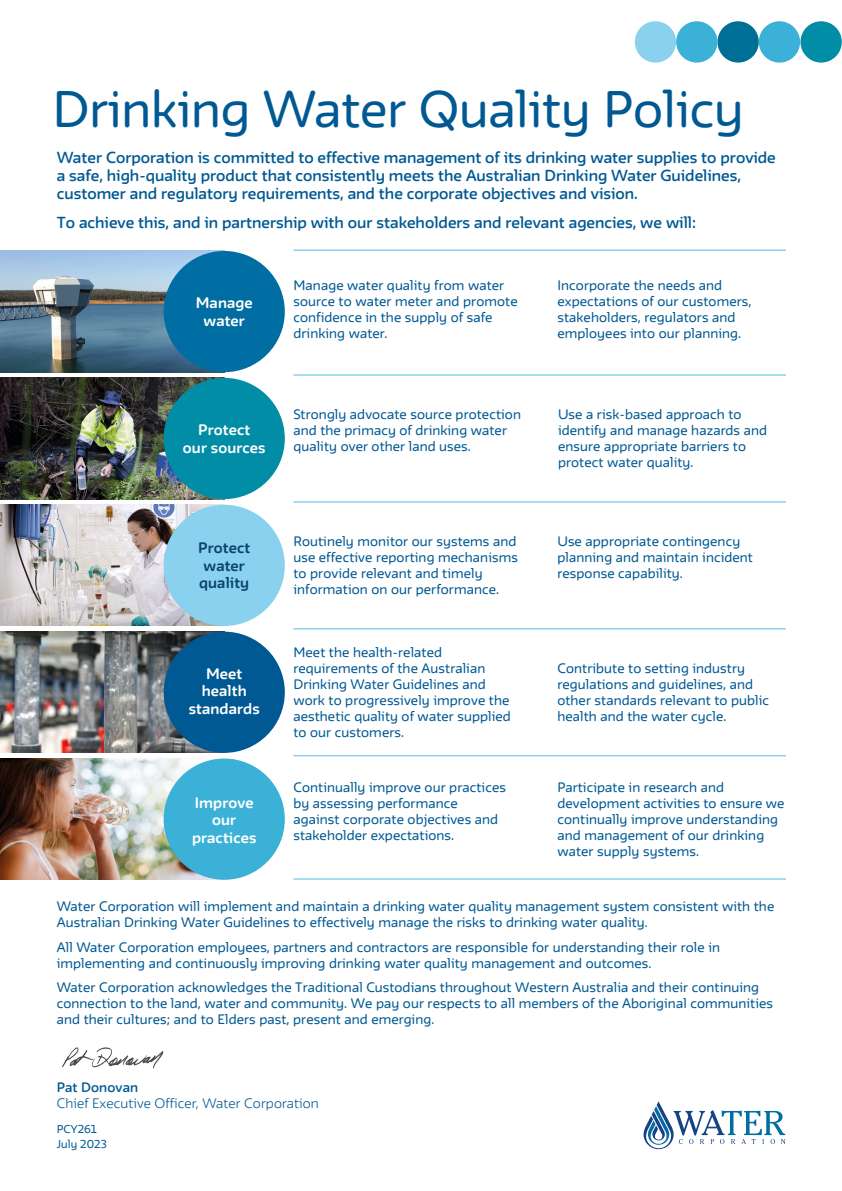
<style>
.page{position:relative;width:842px;height:1191px;background:#fff}
.page>*{position:absolute;margin:0;border:0;box-sizing:border-box;transform-origin:0 0}
.t1{font:45px "FWT Irma Round";color:#005993}
.t2{font:600 14px/18px "FWT Irma Round";color:#005993}
.Heading{font:700 13.3px/17.8px "FWT Irma Round";letter-spacing:.01em;color:#fff;text-align:center}
.Heading-2{font:700 13.3px/17.8px "FWT Irma Round";letter-spacing:.01em;color:#0d4370;text-align:center}
.Body{font:12px/16px "FWT Irma Round";letter-spacing:.01em;color:#005993}
.Body-2{font:300 12px "FWT Irma Round";letter-spacing:.01em;color:#005993}
.Body-3{font:600 12px "FWT Irma Round";letter-spacing:.01em;color:#005993}
.Body_10{font:10px "FWT Irma Round";letter-spacing:.01em;color:#005993}
</style>
<div class="page">
<img style="left:0;top:251px;width:217px;height:121px">
<img style="left:0;top:378px;width:217px;height:121px">
<img style="left:0;top:505px;width:217px;height:121px">
<img style="left:0;top:631px;width:217px;height:122px">
<img style="left:0;top:758px;width:217px;height:121px">
<div style="left:164px;top:251px;width:121px;height:121px;background:#006ea3;border-radius:50%"></div>
<div style="left:164px;top:378px;width:121px;height:121px;background:#008da5;border-radius:50%"></div>
<div style="left:164px;top:631px;width:121px;height:122px;background:#005993;border-radius:50%"></div>
<div style="left:164px;top:505px;width:121px;height:121px;background:#89d1ee;border-radius:50%"></div>
<div style="left:164px;top:758px;width:121px;height:121px;background:#3cb1d7;border-radius:50%"></div>
<hr style="left:293px;top:374px;width:493px;height:2px;background:#89d1ee">
<hr style="left:293px;top:249px;width:493px;height:2px;background:#89d1ee">
<hr style="left:293px;top:878px;width:493px;height:1px;background:#89d1ee">
<hr style="left:293px;top:628px;width:493px;height:1px;background:#89d1ee">
<hr style="left:293px;top:501px;width:493px;height:1px;background:#89d1ee">
<hr style="left:293px;top:755px;width:493px;height:1px;background:#89d1ee">
<svg style="left:643px;top:1101px;width:142px;height:48px"></svg>
<div style="left:717px;top:21px;width:42px;height:42px;background:#006f95;border-radius:50%"></div>
<div style="left:635px;top:21px;width:41px;height:42px;background:#89d1ee;border-radius:50%"></div>
<div style="left:759px;top:21px;width:41px;height:42px;background:#3cb1d7;border-radius:50%"></div>
<div style="left:676px;top:21px;width:41px;height:42px;background:#3cb1d7;border-radius:50%"></div>
<div style="left:800px;top:21px;width:42px;height:42px;background:#008da5;border-radius:50%"></div>
<img style="left:62px;top:1047px;width:102px;height:22px">
<p class="t1" style="left:52px;top:72px;width:693px">Drinking Water Quality Policy</p>
<p class="t2" style="left:57px;top:147px;width:720px">Water Corporation is committed to effective management of its drinking water supplies to provide a safe, high-quality product that consistently meets the Australian Drinking Water Guidelines, customer and regulatory requirements, and the corporate objectives and vision.</p>
<p class="t2" style="left:57px;top:212px;width:641px">To achieve this, and in partnership with our stakeholders and relevant agencies, we will:</p>
<p class="Heading" style="left:196px;top:293px;width:59px">Manage water</p>
<p class="Heading" style="left:183px;top:420px;width:84px">Protect<br>our sources</p>
<p class="Heading-2" style="left:198px;top:538px;width:53px">Protect water quality</p>
<p class="Heading" style="left:189px;top:663px;width:72px">Meet health standards</p>
<p class="Heading" style="left:192px;top:792px;width:66px">Improve our practices</p>
<p class="Body" style="left:293px;top:277px;width:226px">Manage water quality from water source to water meter and promote confidence in the supply of safe drinking water.</p>
<p class="Body" style="left:557px;top:277px;width:195px">Incorporate the needs and expectations of our customers, stakeholders, regulators and employees into our planning.</p>
<p class="Body" style="left:293px;top:405px;width:229px">Strongly advocate source protection and the primacy of drinking water quality over other land uses.</p>
<p class="Body" style="left:558px;top:405px;width:210px">Use a risk-based approach to identify and manage hazards and ensure appropriate barriers to protect water quality.</p>
<p class="Body" style="left:293px;top:532px;width:226px">Routinely monitor our systems and use effective reporting mechanisms to provide relevant and timely information on our performance.</p>
<p class="Body" style="left:557px;top:532px;width:197px">Use appropriate contingency planning and maintain incident response capability.</p>
<p class="Body" style="left:293px;top:643px;width:219px">Meet the health-related requirements of the Australian<br>Drinking Water Guidelines and work to progressively improve the aesthetic quality of water supplied to our customers.</p>
<p class="Body" style="left:557px;top:659px;width:213px">Contribute to setting industry regulations and guidelines, and other standards relevant to public health and the water cycle.</p>
<p class="Body" style="left:293px;top:778px;width:214px">Continually improve our practices by assessing performance against corporate objectives and stakeholder expectations.</p>
<p class="Body" style="left:557px;top:778px;width:229px">Participate in research and development activities to ensure we continually improve understanding and management of our drinking water supply systems.</p>
<p class="Body" style="left:57px;top:897px;width:719px">Water Corporation will implement and maintain a drinking water quality management system consistent with the<br>Australian Drinking Water Guidelines to effectively manage the risks to drinking water quality.</p>
<p class="Body" style="left:57px;top:937px;width:665px">All Water Corporation employees, partners and contractors are responsible for understanding their role in implementing and continuously improving drinking water quality management and outcomes.</p>
<p class="Body" style="left:57px;top:978px;width:718px">Water Corporation acknowledges the Traditional Custodians throughout Western Australia and their continuing connection to the land, water and community. We pay our respects to all members of the Aboriginal communities and their cultures; and to Elders past, present and emerging.</p>
<p class="Body-3" style="left:57px;top:1077px;width:83px">Pat Donovan</p>
<p class="Body-2" style="left:57px;top:1093px;width:264px">Chief Executive Officer, Water Corporation</p>
<p class="Body_10" style="left:57px;top:1121px;width:42px">PCY261</p>
<p class="Body_10" style="left:57px;top:1136px;width:52px">July 2023</p>
</div>
